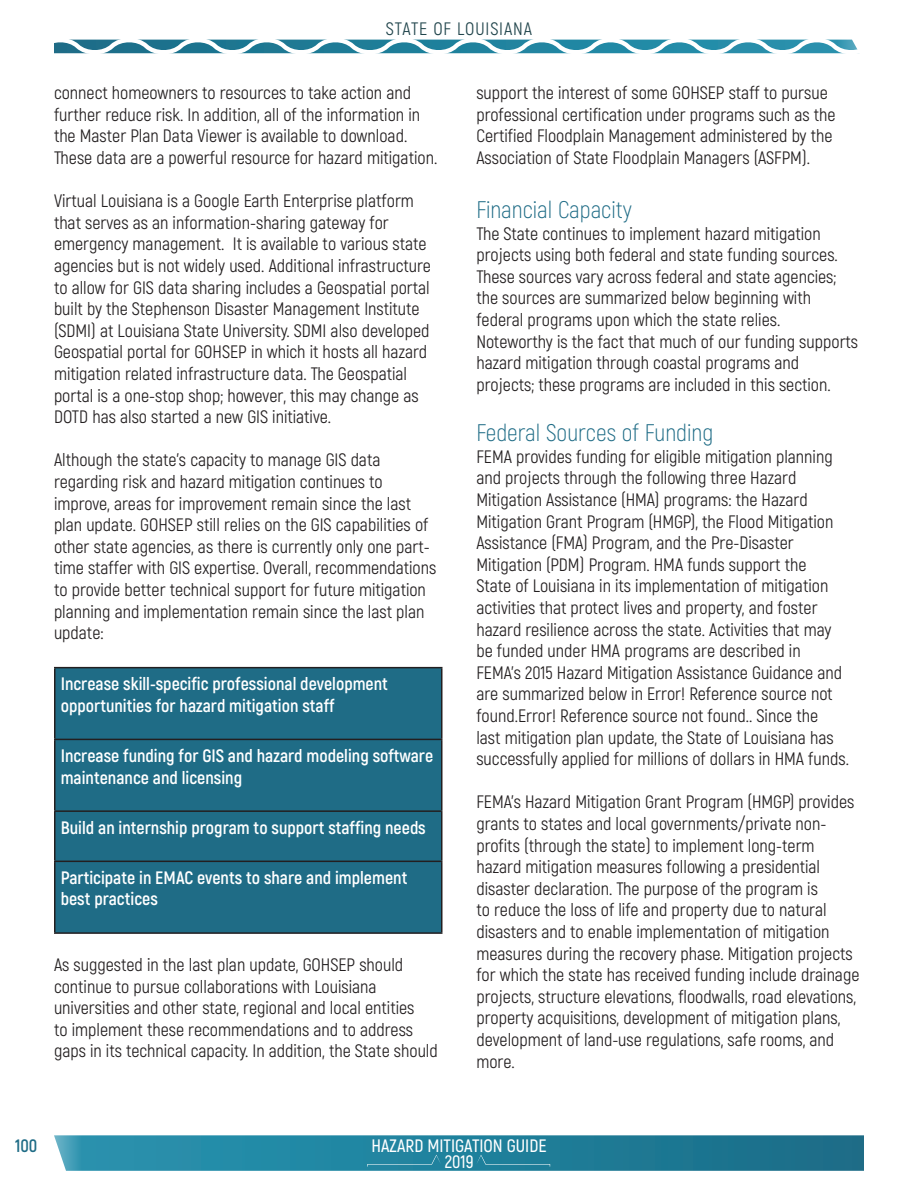
<style>
.page{position:relative;width:918px;height:1188px;background:#fff}
.page>*{position:absolute;margin:0;border:0;box-sizing:border-box;transform-origin:0 0}
.t1{font:300 24px "Akrobat";color:#1f6c86}
.t2{font:18px/21.6px "Akrobat";color:#231f20}
.t3{font:700 18px/21.6px "Akrobat";color:#fff}
.t4{font:600 18px/15.6px "Akrobat";color:#fff;text-align:center}
.t5{font:18px "Akrobat";letter-spacing:.05em;color:#21454c}
.t6{font:700 18px "Akrobat";color:#1f6c86}
</style>
<div class="page">
<svg style="left:54px;top:39px;width:805px;height:15px"></svg>
<svg style="left:54px;top:1135px;width:810px;height:36px;background:#27839e"></svg>
<div style="left:56px;top:668px;width:385px;height:264px;background:#1f6c86"></div>
<hr style="left:54px;top:667px;width:388px;height:1px;background:#231f20">
<hr style="left:54px;top:668px;width:2px;height:71px;background:#231f20">
<hr style="left:441px;top:668px;width:1px;height:71px;background:#231f20">
<hr style="left:54px;top:739px;width:388px;height:1px;background:#231f20">
<hr style="left:54px;top:740px;width:2px;height:70px;background:#231f20">
<hr style="left:441px;top:740px;width:1px;height:70px;background:#231f20">
<hr style="left:54px;top:810px;width:388px;height:2px;background:#231f20">
<hr style="left:54px;top:812px;width:2px;height:49px;background:#231f20">
<hr style="left:441px;top:812px;width:1px;height:49px;background:#231f20">
<hr style="left:54px;top:861px;width:388px;height:1px;background:#231f20">
<hr style="left:54px;top:862px;width:2px;height:70px;background:#231f20">
<hr style="left:441px;top:862px;width:1px;height:70px;background:#231f20">
<hr style="left:54px;top:932px;width:388px;height:2px;background:#231f20">
<p class="t5" style="left:386px;top:18px;width:148px">STATE OF LOUISIANA</p>
<p class="t2" style="left:54px;top:82px;width:385px">connect homeowners to resources to take action and further reduce risk. In addition, all of the information in the Master Plan Data Viewer is available to download.<br>These data are a powerful resource for hazard mitigation.</p>
<p class="t2" style="left:54px;top:190px;width:379px">Virtual Louisiana is a Google Earth Enterprise platform that serves as an information-sharing gateway for emergency management. It is available to various state agencies but is not widely used. Additional infrastructure to allow for GIS data sharing includes a Geospatial portal built by the Stephenson Disaster Management Institute (SDMI) at Louisiana State University. SDMI also developed Geospatial portal for GOHSEP in which it hosts all hazard mitigation related infrastructure data. The Geospatial portal is a one-stop shop; however, this may change as DOTD has also started a new GIS initiative.</p>
<p class="t2" style="left:54px;top:449px;width:384px">Although the state’s capacity to manage GIS data regarding risk and hazard mitigation continues to improve, areas for improvement remain since the last plan update. GOHSEP still relies on the GIS capabilities of other state agencies, as there is currently only one part&shy;time staffer with GIS expertise. Overall, recommendations to provide better technical support for future mitigation planning and implementation remain since the last plan update:</p>
<p class="t3" style="left:61px;top:673px;width:329px">Increase skill-specific professional development opportunities for hazard mitigation staff</p>
<p class="t3" style="left:61px;top:745px;width:374px">Increase funding for GIS and hazard modeling software maintenance and licensing</p>
<p class="t3" style="left:61px;top:817px;width:367px">Build an internship program to support staffing needs</p>
<p class="t3" style="left:61px;top:867px;width:348px">Participate in EMAC events to share and implement best practices</p>
<p class="t2" style="left:54px;top:954px;width:385px">As suggested in the last plan update, GOHSEP should continue to pursue collaborations with Louisiana universities and other state, regional and local entities<br>to implement these recommendations and to address gaps in its technical capacity. In addition, the State should</p>
<p class="t2" style="left:476px;top:82px;width:361px">support the interest of some GOHSEP staff to pursue professional certification under programs such as the Certified Floodplain Management administered by the Association of State Floodplain Managers (ASFPM).</p>
<p class="t1" style="left:476px;top:196px;width:157px">Financial Capacity</p>
<p class="t2" style="left:476px;top:223px;width:383px">The State continues to implement hazard mitigation projects using both federal and state funding sources.<br>These sources vary across federal and state agencies; the sources are summarized below beginning with federal programs upon which the state relies.<br>Noteworthy is the fact that much of our funding supports hazard mitigation through coastal programs and projects; these programs are included in this section.</p>
<p class="t1" style="left:476px;top:419px;width:238px">Federal Sources of Funding</p>
<p class="t2" style="left:476px;top:446px;width:374px">FEMA provides funding for eligible mitigation planning and projects through the following three Hazard Mitigation Assistance (HMA) programs: the Hazard Mitigation Grant Program (HMGP), the Flood Mitigation Assistance (FMA) Program, and the Pre-Disaster Mitigation (PDM) Program. HMA funds support the<br>State of Louisiana in its implementation of mitigation activities that protect lives and property, and foster hazard resilience across the state. Activities that may be funded under HMA programs are described in FEMA’s 2015 Hazard Mitigation Assistance Guidance and are summarized below in Error! Reference source not found.Error! Reference source not found.. Since the<br>last mitigation plan update, the State of Louisiana has successfully applied for millions of dollars in HMA funds.</p>
<p class="t2" style="left:476px;top:791px;width:385px">FEMA’s Hazard Mitigation Grant Program (HMGP) provides grants to states and local governments/private non&shy;profits (through the state) to implement long-term hazard mitigation measures following a presidential disaster declaration. The purpose of the program is<br>to reduce the loss of life and property due to natural disasters and to enable implementation of mitigation measures during the recovery phase. Mitigation projects for which the state has received funding include drainage projects, structure elevations, floodwalls, road elevations, property acquisitions, development of mitigation plans, development of land-use regulations, safe rooms, and more.</p>
<p class="t6" style="left:15px;top:1135px;width:24px">100</p>
<p class="t4" style="left:372px;top:1138px;width:177px">HAZARD MITIGATION GUIDE<br>2019</p>
</div>
